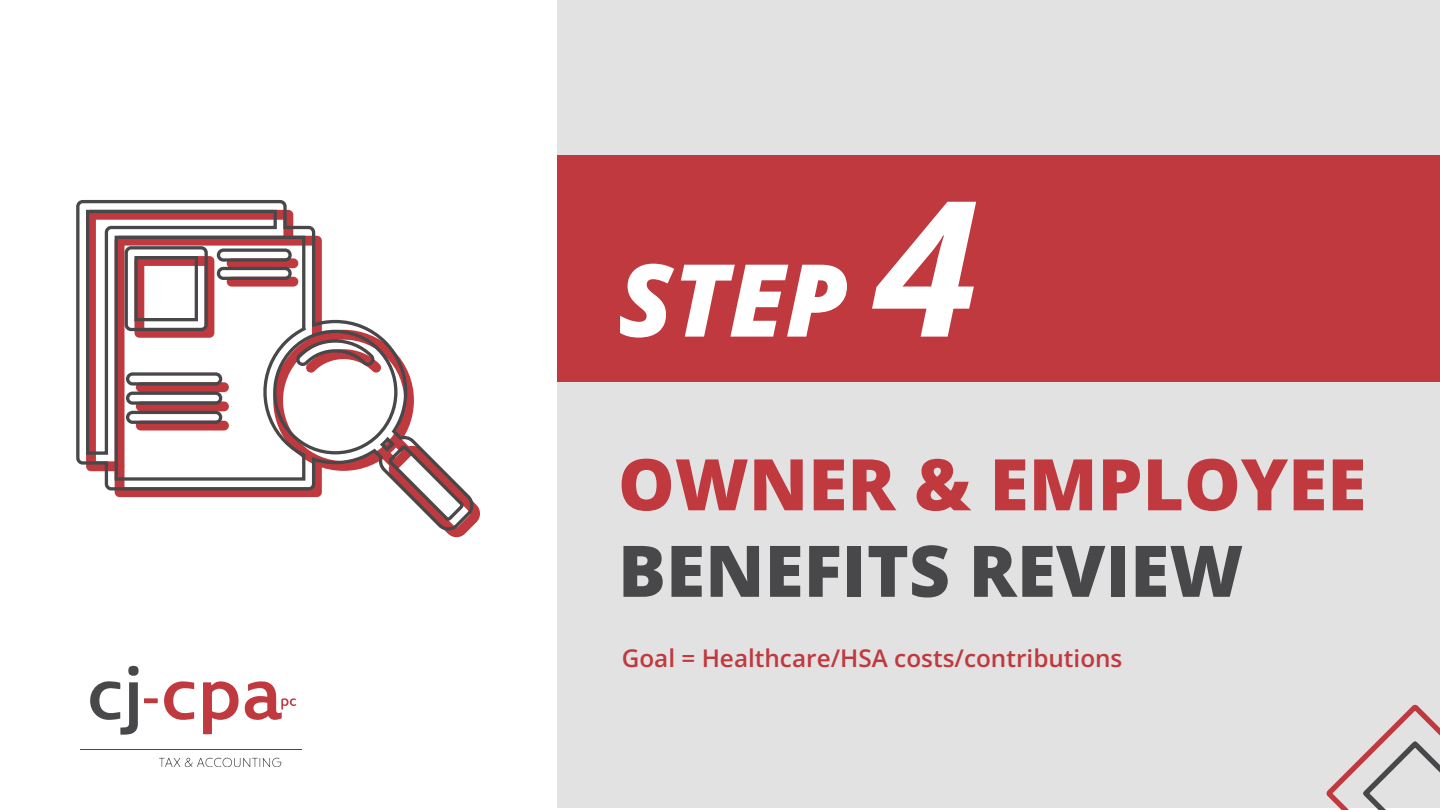
<style>
.page{position:relative;width:1440px;height:810px;background:#fff}
.page>*{position:absolute;margin:0;border:0;box-sizing:border-box;transform-origin:0 0}
.t1{font:italic 800 100.73px "Open Sans";color:#fff}
.t2{font:800 71.25px "Open Sans";color:#c0393e}
.t3{font:800 71.25px "Open Sans";color:#484749}
.t4{font:600 24.3px "Open Sans";color:#c0393e}
.s1{font-weight:700;font-size:188.93px}
</style>
<div class="page">
<div style="left:558px;top:0;width:882px;height:808px;background:#e2e2e2"></div>
<div style="left:558px;top:155px;width:882px;height:227px;background:#c0393e"></div>
<svg style="left:203px;top:681px;width:36px;height:53px"></svg>
<svg style="left:164px;top:681px;width:30px;height:39px"></svg>
<hr style="left:80px;top:749px;width:221px;height:1px;background:#484749">
<svg style="left:90px;top:666px;width:68px;height:69px"></svg>
<svg style="left:245px;top:681px;width:51px;height:39px"></svg>
<svg style="left:159px;top:757px;width:123px;height:10px"></svg>
<svg style="left:1326px;top:704px;width:114px;height:106px"></svg>
<svg style="left:76px;top:200px;width:296px;height:298px"></svg>
<svg style="left:266px;top:330px;width:214px;height:207px"></svg>
<h1 class="t1" style="left:618px;top:230px;width:362px">STEP <span class="s1">4</span></h1>
<h2 class="t2" style="left:618px;top:436px;width:750px">OWNER &amp; EMPLOYEE</h2>
<h2 class="t3" style="left:618px;top:522px;width:627px">BENEFITS REVIEW</h2>
<p class="t4" style="left:622px;top:641px;width:502px">Goal = Healthcare/HSA costs/contributions</p>
</div>
